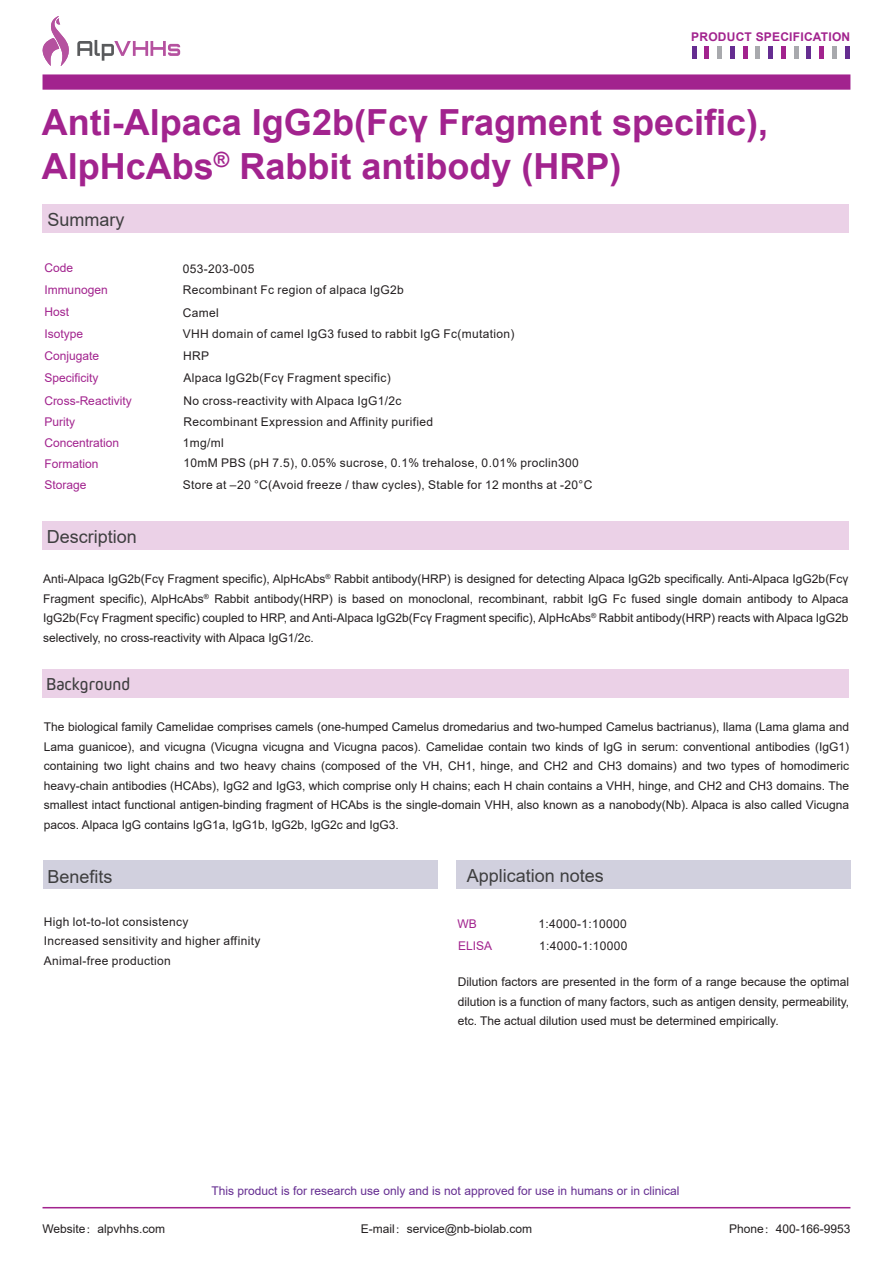
<style>
.page{position:relative;width:893px;height:1263px;background:#fff}
.page>*{position:absolute;margin:0;border:0;box-sizing:border-box;transform-origin:0 0}
.t1{font:700 36px/43.2px "Arial";color:#a2238e}
.t2{font:18px "Arial";color:#3e3e3f}
.t3{font:18px "Kiro";color:#3e3e3f}
.t4{font:12px/19.5px "Arial";letter-spacing:.03em;color:#231f20;text-align:justify}
.t5{font:12px "Arial";color:#a2238e}
.t6{font:12px "Arial";color:#652d91}
.t7{font:12px "Arial";color:#231f20}
.t8{font:700 12px "Arial";letter-spacing:.02em;color:#a2238e}
.s1{font-family:"Adobe Song Std";font-weight:300}
</style>
<div class="page">
<hr style="left:43px;top:1207px;width:807px;height:1px;background:#a2238e">
<div style="left:43px;top:74px;width:807px;height:16px;background:#a2238e"></div>
<hr style="left:730px;top:46px;width:4px;height:13px;background:#652d91">
<hr style="left:743px;top:46px;width:4px;height:13px;background:#a2238e">
<hr style="left:756px;top:46px;width:4px;height:13px;background:#a8a9ad">
<hr style="left:692px;top:46px;width:4px;height:13px;background:#652d91">
<hr style="left:705px;top:46px;width:4px;height:13px;background:#a2238e">
<div style="left:717px;top:46px;width:5px;height:13px;background:#a8a9ad"></div>
<div style="left:768px;top:46px;width:5px;height:13px;background:#652d91"></div>
<hr style="left:781px;top:46px;width:4px;height:13px;background:#a2238e">
<hr style="left:794px;top:46px;width:4px;height:13px;background:#a8a9ad">
<hr style="left:807px;top:46px;width:4px;height:13px;background:#652d91">
<div style="left:819px;top:46px;width:5px;height:13px;background:#a2238e"></div>
<hr style="left:832px;top:46px;width:4px;height:13px;background:#a8a9ad">
<hr style="left:845px;top:46px;width:4px;height:13px;background:#652d91">
<svg style="left:77px;top:40px;width:103px;height:21px"></svg>
<svg style="left:42px;top:16px;width:27px;height:50px"></svg>
<div style="left:43px;top:204px;width:806px;height:29px;background:#ebd1e7"></div>
<div style="left:43px;top:521px;width:806px;height:28px;background:#ebd1e7"></div>
<div style="left:42px;top:669px;width:806px;height:28px;background:#ebd1e7"></div>
<div style="left:43px;top:860px;width:394px;height:28px;background:#d1d0de"></div>
<div style="left:456px;top:860px;width:394px;height:28px;background:#d1d0de"></div>
<p class="t8" style="left:691px;top:28px;width:161px">PRODUCT SPECIFICATION</p>
<h1 class="t1" style="left:42px;top:102px;width:728px">Anti-Alpaca IgG2b(Fcγ Fragment specific),<br>AlpHcAbs<sup>®</sup> Rabbit antibody (HRP)</h1>
<h2 class="t2" style="left:47px;top:207px;width:79px">Summary</h2>
<p class="t5" style="left:44px;top:260px;width:30px">Code</p>
<p class="t4" style="left:183px;top:259px;width:73px">053-203-005</p>
<p class="t5" style="left:44px;top:282px;width:65px">Immunogen</p>
<p class="t4" style="left:183px;top:280px;width:222px">Recombinant Fc region of alpaca IgG2b</p>
<p class="t5" style="left:44px;top:304px;width:26px">Host</p>
<p class="t4" style="left:183px;top:303px;width:38px">Camel</p>
<p class="t5" style="left:44px;top:325px;width:40px">Isotype</p>
<p class="t4" style="left:183px;top:324px;width:333px">VHH domain of camel IgG3 fused to rabbit IgG Fc(mutation)</p>
<p class="t5" style="left:44px;top:347px;width:56px">Conjugate</p>
<p class="t4" style="left:183px;top:345px;width:28px">HRP</p>
<p class="t5" style="left:44px;top:370px;width:56px">Specificity</p>
<p class="t4" style="left:183px;top:368px;width:209px">Alpaca IgG2b(Fcγ Fragment specific)</p>
<p class="t5" style="left:44px;top:392px;width:89px">Cross-Reactivity</p>
<p class="t4" style="left:183px;top:391px;width:220px">No cross-reactivity with Alpaca IgG1/2c</p>
<p class="t5" style="left:44px;top:413px;width:32px">Purity</p>
<p class="t4" style="left:183px;top:412px;width:251px">Recombinant Expression and Affinity purified</p>
<p class="t5" style="left:44px;top:434px;width:76px">Concentration</p>
<p class="t4" style="left:183px;top:433px;width:43px">1mg/ml</p>
<p class="t5" style="left:44px;top:455px;width:56px">Formation</p>
<p class="t4" style="left:183px;top:453px;width:397px">10mM PBS (pH 7.5), 0.05% sucrose, 0.1% trehalose, 0.01% proclin300</p>
<p class="t5" style="left:44px;top:476px;width:44px">Storage</p>
<p class="t4" style="left:183px;top:474px;width:411px">Store at –20 °C(Avoid freeze / thaw cycles), Stable for 12 months at -20°C</p>
<h2 class="t2" style="left:47px;top:524px;width:92px">Description</h2>
<p class="t4" style="left:43px;top:569px;width:807px">Anti-Alpaca IgG2b(Fcγ Fragment specific), AlpHcAbs<sup>®</sup> Rabbit antibody(HRP) is designed for detecting Alpaca IgG2b specifically. Anti-Alpaca IgG2b(Fcγ Fragment specific), AlpHcAbs<sup>®</sup> Rabbit antibody(HRP) is based on monoclonal, recombinant, rabbit IgG Fc fused single domain antibody to Alpaca IgG2b(Fcγ Fragment specific) coupled to HRP, and Anti-Alpaca IgG2b(Fcγ Fragment specific), AlpHcAbs<sup>®</sup> Rabbit antibody(HRP) reacts with Alpaca IgG2b selectively, no cross-reactivity with Alpaca IgG1/2c.</p>
<h2 class="t3" style="left:46px;top:674px;width:85px">Background</h2>
<p class="t4" style="left:44px;top:717px;width:807px">The biological family Camelidae comprises camels (one-humped Camelus dromedarius and two-humped Camelus bactrianus), llama (Lama glama and Lama guanicoe), and vicugna (Vicugna vicugna and Vicugna pacos). Camelidae contain two kinds of IgG in serum: conventional antibodies (IgG1) containing two light chains and two heavy chains (composed of the VH, CH1, hinge, and CH2 and CH3 domains) and two types of homodimeric heavy-chain antibodies (HCAbs), IgG2 and IgG3, which comprise only H chains; each H chain contains a VHH, hinge, and CH2 and CH3 domains. The smallest intact functional antigen-binding fragment of HCAbs is the single-domain VHH, also known as a nanobody(Nb). Alpaca is also called Vicugna pacos. Alpaca IgG contains IgG1a, IgG1b, IgG2b, IgG2c and IgG3.</p>
<h2 class="t2" style="left:47px;top:864px;width:67px">Benefits</h2>
<h2 class="t2" style="left:467px;top:864px;width:139px">Application notes</h2>
<p class="t4" style="left:44px;top:912px;width:218px;text-align:left">High lot-to-lot consistency<br>Increased sensitivity and higher affinity<br>Animal-free production</p>
<p class="t5" style="left:458px;top:915px;width:21px">WB</p>
<p class="t4" style="left:539px;top:913px;width:90px">1:4000-1:10000</p>
<p class="t4" style="left:458px;top:972px;width:393px">Dilution factors are presented in the form of a range because the optimal dilution is a function of many factors, such as antigen density, permeability, etc. The actual dilution used must be determined empirically.</p>
<p class="t5" style="left:458px;top:938px;width:36px">ELISA</p>
<p class="t4" style="left:539px;top:936px;width:90px">1:4000-1:10000</p>
<p class="t6" style="left:211px;top:1183px;width:470px">This product is for research use only and is not approved for use in humans or in clinical</p>
<p class="t7" style="left:43px;top:1220px;width:124px">Website<span class="s1">：</span>alpvhhs.com</p>
<p class="t7" style="left:361px;top:1220px;width:173px">E-mail<span class="s1">：</span>service@nb-biolab.com</p>
<p class="t7" style="left:729px;top:1220px;width:123px">Phone<span class="s1">：</span>400-166-9953</p>
</div>
